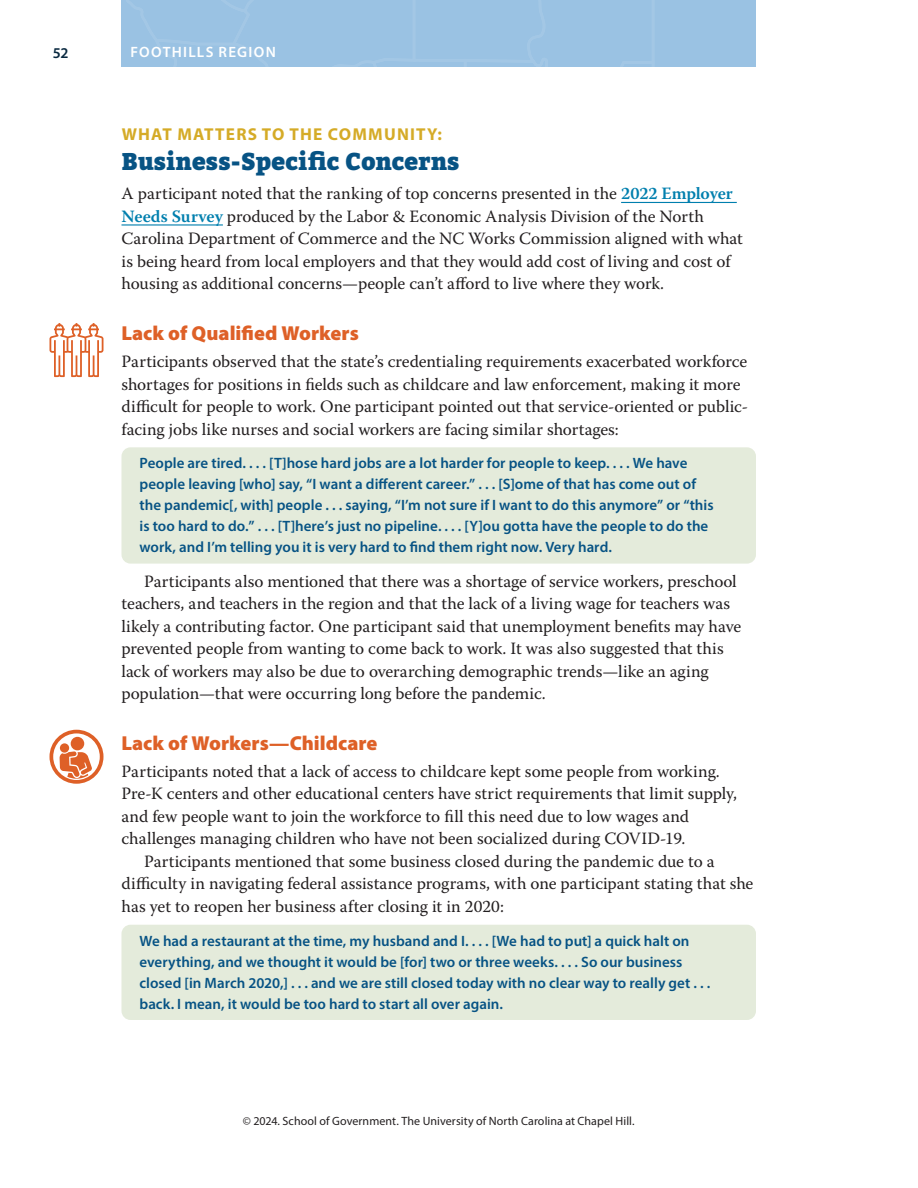
<style>
.page{position:relative;width:918px;height:1188px;background:#fff}
.page>*{position:absolute;margin:0;border:0;box-sizing:border-box;transform-origin:0 0}
.RS_A_head_-_stacked{font:900 24px "Bitter";letter-spacing:.005em;color:#075384}
.RS_B_head{font:900 20.25px "Myriad Pro";color:#de6027}
._01_BT__no_indent{font:17.25px/22.5px "Warnock Pro";letter-spacing:-.005em;color:#231f20}
._01_BT__indent_after{font:17.25px/22.5px "Warnock Pro";letter-spacing:-.005em;color:#231f20}
._01_BT_indent{font:17.25px/22.5px "Warnock Pro";color:#231f20}
.RS_A_head_-_stacked-2{font:700 17.25px "Myriad Pro";letter-spacing:.07em;color:#d5ab27}
.Pull_Quote{font:600 15px/21px "Myriad Pro";color:#075384}
.t1{font:600 15px "Myriad Pro";letter-spacing:.08em;color:#fff}
.t2{font:600 15px "Myriad Pro";color:#092940}
.t3{font:12px "Myriad Pro";letter-spacing:.005em;color:#231f20}
.s1{font-weight:600;color:#007fae}
</style>
<div class="page">
<div style="left:122px;top:0;width:634px;height:67px;background:#9ac2e3"></div>
<hr style="left:621px;top:202px;width:116px;height:1px;background:#007fae">
<hr style="left:122px;top:224px;width:101px;height:2px;background:#007fae">
<div style="left:122px;top:447px;width:634px;height:117px;background:#e4ebdb;border-radius:9px"></div>
<div style="left:122px;top:925px;width:634px;height:95px;background:#e4ebdb;border-radius:9px"></div>
<svg style="left:50px;top:323px;width:54px;height:54px"></svg>
<svg style="left:50px;top:730px;width:54px;height:54px"></svg>
<p class="t2" style="left:53px;top:43px;width:17px">52</p>
<p class="t1" style="left:131px;top:42px;width:67px">Footh ills</p>
<p class="t1" style="left:219px;top:42px;width:29px">REGIO</p>
<p class="t1" style="left:266px;top:42px;width:12px">N</p>
<p class="RS_A_head_-_stacked-2" style="left:122px;top:123px;width:322px">WHAT MATTERS TO THE COMMUNITY:</p>
<p class="RS_A_head_-_stacked" style="left:122px;top:148px;width:340px">Business-Specific Concerns</p>
<p class="_01_BT__no_indent" style="left:122px;top:182px;width:623px">A participant noted that the ranking of top concerns presented in the <span class="s1">2022 Employer Needs Survey</span> produced by the Labor &amp; Economic Analysis Division of the North Carolina Department of Commerce and the NC Works Commission aligned with what is being heard from local employers and that they would add cost of living and cost of housing as additional concerns—people can’t afford to live where they work.</p>
<p class="RS_B_head" style="left:122px;top:319px;width:239px">Lack of Qualified Workers</p>
<p class="_01_BT__no_indent" style="left:122px;top:350px;width:628px">Participants observed that the state’s credentialing requirements exacerbated workforce shortages for positions in fields such as childcare and law enforcement, making it more difficult for people to work. One participant pointed out that service-oriented or public&shy;facing jobs like nurses and social workers are facing similar shortages:</p>
<p class="Pull_Quote" style="left:140px;top:452px;width:576px">People are tired. . . . [T]hose hard jobs are a lot harder for people to keep. . . . We have people leaving [who] say, “I want a different career.” . . . [S]ome of that has come out of the pandemic[, with] people . . . saying, “I’m not sure if I want to do this anymore” or “this is too hard to do.” . . . [T]here’s just no pipeline. . . . [Y]ou gotta have the people to do the work, and I’m telling you it is very hard to find them right now. Very hard.</p>
<p class="_01_BT__indent_after" style="left:122px;top:570px;width:621px;text-indent:22px">Participants also mentioned that there was a shortage of service workers, preschool teachers, and teachers in the region and that the lack of a living wage for teachers was likely a contributing factor. One participant said that unemployment benefits may have prevented people from wanting to come back to work. It was also suggested that this lack of workers may also be due to overarching demographic trends—like an aging population—that were occurring long before the pandemic.</p>
<p class="RS_B_head" style="left:122px;top:729px;width:258px">Lack of Workers—Childcare</p>
<p class="_01_BT__no_indent" style="left:122px;top:760px;width:617px">Participants noted that a lack of access to childcare kept some people from working.<br>Pre-K centers and other educational centers have strict requirements that limit supply, and few people want to join the workforce to fill this need due to low wages and challenges managing children who have not been socialized during COVID-19.</p>
<p class="_01_BT_indent" style="left:122px;top:850px;width:633px;text-indent:22px">Participants mentioned that some business closed during the pandemic due to a difficulty in navigating federal assistance programs, with one participant stating that she has yet to reopen her business after closing it in 2020:</p>
<p class="Pull_Quote" style="left:140px;top:930px;width:571px">We had a restaurant at the time, my husband and I. . . . [We had to put] a quick halt on everything, and we thought it would be [for] two or three weeks. . . . So our business closed [in March 2020,] . . . and we are still closed today with no clear way to really get . . . back. I mean, it would be too hard to start all over again.</p>
<p class="t3" style="left:243px;top:1114px;width:393px">© 2024. School of Government. The University of North Carolina at Chapel Hill.</p>
</div>
